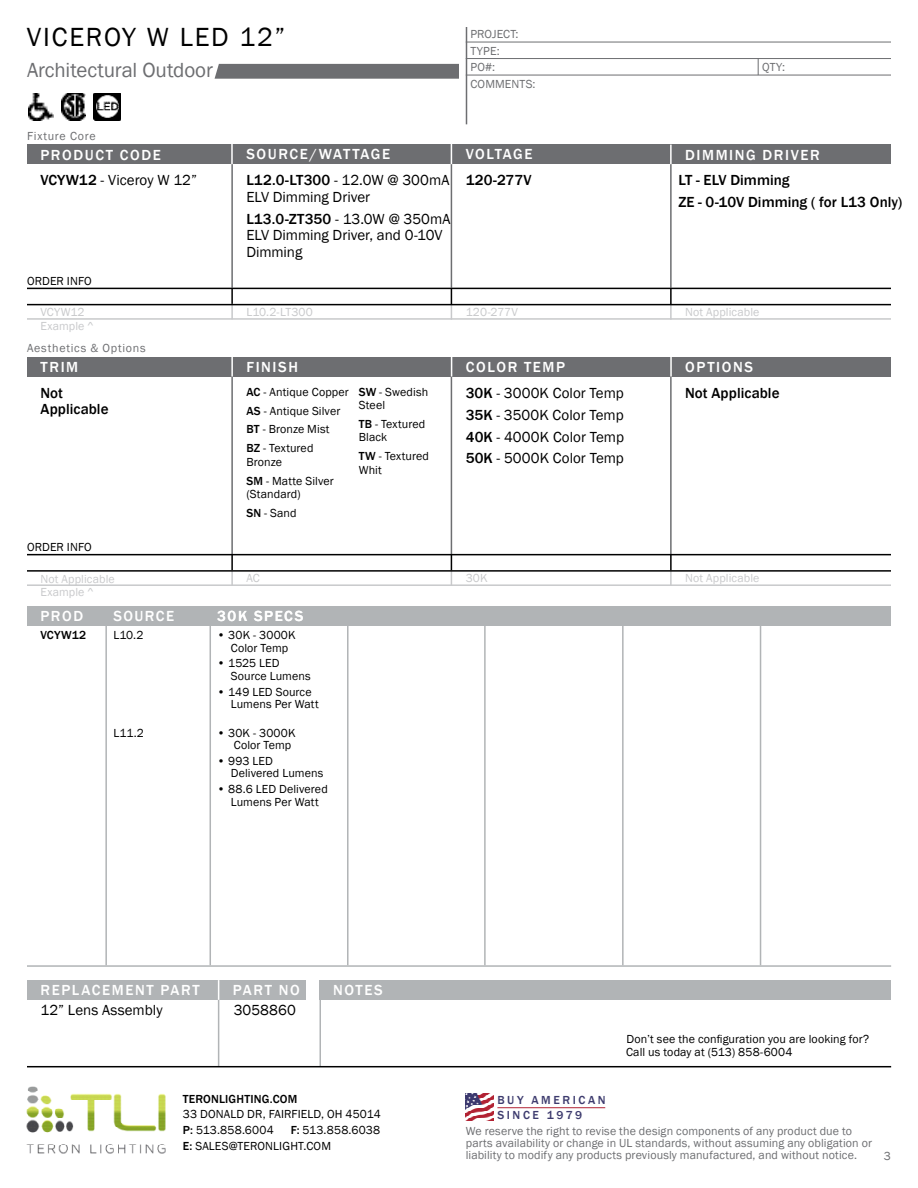
<style>
.page{position:relative;width:918px;height:1188px;background:#fff}
.page>*{position:absolute;margin:0;border:0;box-sizing:border-box;transform-origin:0 0}
.t1{font:27px "Franklin Gothic";letter-spacing:.065em;color:#000}
.t2{font:21px "Franklin Gothic";letter-spacing:-.005em;color:#6d6e71}
.t3{font:15px/16.5px "Franklin Gothic";color:#000}
.t4{font:500 15px "Franklin Gothic";letter-spacing:.105em;color:#fff}
.t5{font:500 15px/21.9px "Franklin Gothic";letter-spacing:.005em;color:#000}
.t6{font:12px/12.8px "Franklin Gothic";letter-spacing:.01em;color:#000}
.t7{font:12px/12px "Franklin Gothic";letter-spacing:.01em;color:#6d6e71}
.t8{font:12px "Franklin Gothic";letter-spacing:.01em;color:#c8c9cb}
.t9{font:500 12px "Franklin Gothic";letter-spacing:.015em;color:#000}
.t10{font:500 12px/15px "Franklin Gothic";letter-spacing:.215em;color:#3d3b6e}
.t11{font:12px "Franklin Gothic";letter-spacing:.065em;color:#6d6e71}
.t12{font:12px "Franklin Gothic";letter-spacing:.06em;color:#6d6e71}
.s1{font-weight:500}
</style>
<div class="page">
<hr style="left:218px;top:997px;width:1px;height:70px;background:#b1b4b6">
<hr style="left:231px;top:370px;width:2px;height:185px;background:#6d6e71">
<hr style="left:670px;top:370px;width:2px;height:185px;background:#6d6e71">
<hr style="left:451px;top:370px;width:1px;height:185px;background:#6d6e71">
<hr style="left:231px;top:158px;width:2px;height:130px;background:#6d6e71">
<hr style="left:670px;top:158px;width:2px;height:130px;background:#6d6e71">
<hr style="left:451px;top:158px;width:1px;height:130px;background:#6d6e71">
<div style="left:27px;top:145px;width:864px;height:19px;background:#6d6e71"></div>
<hr style="left:466px;top:27px;width:1px;height:97px;background:#6d6e71">
<hr style="left:466px;top:42px;width:425px;height:1px;background:#6d6e71">
<hr style="left:466px;top:58px;width:425px;height:1px;background:#6d6e71">
<hr style="left:466px;top:75px;width:425px;height:1px;background:#6d6e71">
<hr style="left:231px;top:141px;width:2px;height:23px;background:#fff">
<svg style="left:670px;top:145px;width:2px;height:19px"></svg>
<svg style="left:451px;top:145px;width:1px;height:19px"></svg>
<div style="left:27px;top:357px;width:864px;height:20px;background:#6d6e71"></div>
<div style="left:27px;top:606px;width:864px;height:20px;background:#b1b4b6"></div>
<hr style="left:231px;top:351px;width:2px;height:26px;background:#fff">
<hr style="left:670px;top:354px;width:2px;height:23px;background:#fff">
<svg style="left:451px;top:357px;width:1px;height:20px"></svg>
<div style="left:27px;top:980px;width:279px;height:20px;background:#b1b4b6"></div>
<div style="left:320px;top:980px;width:571px;height:20px;background:#b1b4b6"></div>
<svg style="left:758px;top:59px;width:1px;height:16px"></svg>
<svg style="left:670px;top:289px;width:2px;height:29px"></svg>
<svg style="left:451px;top:289px;width:1px;height:29px"></svg>
<svg style="left:231px;top:289px;width:2px;height:29px"></svg>
<hr style="left:27px;top:288px;width:864px;height:1px;background:#000">
<hr style="left:27px;top:304px;width:864px;height:1px;background:#000">
<hr style="left:27px;top:318px;width:864px;height:2px;background:#c8c9cb">
<svg style="left:670px;top:555px;width:2px;height:29px"></svg>
<svg style="left:451px;top:555px;width:1px;height:29px"></svg>
<svg style="left:231px;top:555px;width:2px;height:29px"></svg>
<hr style="left:27px;top:554px;width:864px;height:1px;background:#000">
<hr style="left:27px;top:570px;width:864px;height:2px;background:#000">
<hr style="left:27px;top:584px;width:864px;height:2px;background:#c8c9cb">
<hr style="left:105px;top:610px;width:2px;height:355px;background:#b1b4b6">
<hr style="left:622px;top:610px;width:2px;height:355px;background:#b1b4b6">
<hr style="left:760px;top:610px;width:1px;height:355px;background:#b1b4b6">
<hr style="left:210px;top:610px;width:1px;height:355px;background:#b1b4b6">
<hr style="left:347px;top:610px;width:2px;height:355px;background:#b1b4b6">
<hr style="left:484px;top:610px;width:2px;height:355px;background:#b1b4b6">
<hr style="left:27px;top:965px;width:864px;height:2px;background:#b1b4b6">
<svg style="left:218px;top:980px;width:1px;height:20px"></svg>
<hr style="left:320px;top:997px;width:1px;height:70px;background:#b1b4b6">
<img style="left:93px;top:93px;width:27px;height:27px">
<img style="left:62px;top:93px;width:24px;height:27px">
<img style="left:28px;top:93px;width:26px;height:27px">
<svg style="left:215px;top:64px;width:244px;height:15px;background:#717274"></svg>
<hr style="left:27px;top:1066px;width:864px;height:1px;background:#000">
<img style="left:26px;top:1086px;width:140px;height:68px">
<img style="left:466px;top:1093px;width:28px;height:28px">
<hr style="left:497px;top:1107px;width:108px;height:1px;background:#b22335">
<h1 class="t1" style="left:27px;top:20px;width:260px">VICEROY W LED 12”</h1>
<h2 class="t2" style="left:27px;top:57px;width:187px">Architectural Outdoor</h2>
<p class="t12" style="left:27px;top:129px;width:70px">Fixture Core</p>
<p class="t7" style="left:470px;top:26px;width:50px;line-height:16.4px">PROJECT:<br>TYPE:</p>
<p class="t7" style="left:470px;top:78px;width:67px">COMMENTS:</p>
<p class="t7" style="left:470px;top:61px;width:26px">PO#:</p>
<p class="t7" style="left:762px;top:61px;width:24px">QTY:</p>
<p class="t4" style="left:40px;top:146px;width:122px">PRODUCT CODE</p>
<p class="t4" style="left:246px;top:145px;width:145px">SOURCE/WATTAGE</p>
<p class="t4" style="left:466px;top:145px;width:68px">VOLTAGE</p>
<p class="t4" style="left:685px;top:146px;width:136px">DIMMING DRIVER</p>
<p class="t3" style="left:40px;top:172px;width:158px"><span class="s1">VCYW12</span> - Viceroy W 12”</p>
<p class="t3" style="left:246px;top:172px;width:205px"><span class="s1">L12.0-LT300</span> - 12.0W @ 300mA<br>ELV Dimming Driver</p>
<p class="t3" style="left:246px;top:211px;width:206px"><span class="s1">L13.0-ZT350</span> - 13.0W @ 350mA<br>ELV Dimming Driver, and 0-10V<br>Dimming</p>
<p class="t6" style="left:27px;top:275px;width:66px">ORDER INFO</p>
<p class="t5" style="left:466px;top:169px;width:67px">120-277V</p>
<p class="t5" style="left:678px;top:169px;width:225px">LT - ELV Dimming<br>ZE - 0-10V Dimming ( for L13 Only)</p>
<p class="t8" style="left:41px;top:305px;width:46px">VCYW12</p>
<p class="t8" style="left:246px;top:305px;width:68px">L10.2-LT300</p>
<p class="t8" style="left:466px;top:305px;width:54px">120-277V</p>
<p class="t8" style="left:685px;top:305px;width:76px">Not Applicable</p>
<p class="t8" style="left:40px;top:319px;width:55px">Example ^</p>
<p class="t11" style="left:27px;top:341px;width:120px">Aesthetics &amp; Options</p>
<p class="t4" style="left:41px;top:358px;width:39px">TRIM</p>
<p class="t4" style="left:247px;top:358px;width:53px">FINISH</p>
<p class="t4" style="left:466px;top:358px;width:101px">COLOR TEMP</p>
<p class="t4" style="left:685px;top:358px;width:69px">OPTIONS</p>
<p class="t5" style="left:40px;top:385px;width:70px;line-height:16.5px">Not<br>Applicable</p>
<p class="t6" style="left:27px;top:541px;width:66px">ORDER INFO</p>
<p class="t8" style="left:40px;top:571px;width:76px">Not Applicable</p>
<p class="t8" style="left:40px;top:585px;width:55px">Example ^</p>
<p class="t4" style="left:40px;top:606px;width:44px">PROD</p>
<p class="t4" style="left:113px;top:606px;width:62px">SOURCE</p>
<p class="t9" style="left:40px;top:628px;width:47px">VCYW12</p>
<p class="t6" style="left:113px;top:629px;width:32px">L10.2</p>
<p class="t6" style="left:113px;top:727px;width:32px">L11.2</p>
<p class="t6" style="left:359px;top:385px;width:71px;line-height:13.5px"><span class="s1">SW</span> - Swedish<br>Steel</p>
<p class="t6" style="left:359px;top:417px;width:68px;line-height:13.5px"><span class="s1">TB</span> - Textured<br>Black</p>
<p class="t6" style="left:359px;top:450px;width:72px;line-height:13.5px"><span class="s1">TW</span> - Textured<br>Whit</p>
<p class="t6" style="left:246px;top:385px;width:104px"><span class="s1">AC</span> - Antique Copper</p>
<p class="t5" style="left:685px;top:382px;width:96px">Not Applicable</p>
<p class="t6" style="left:246px;top:401px;width:95px;line-height:18.9px"><span class="s1">AS</span> - Antique Silver<br><span class="s1">BT</span> - Bronze Mist<br><span class="s1">BZ</span> - Textured</p>
<p class="t6" style="left:246px;top:453px;width:89px;line-height:18.9px">Bronze<br><span class="s1">SM</span> - Matte Silver</p>
<p class="t6" style="left:246px;top:485px;width:56px;line-height:18.9px">(Standard)<br><span class="s1">SN</span> - Sand</p>
<p class="t3" style="left:466px;top:382px;width:160px;line-height:21.9px;text-align:justify"><span class="s1">30K</span> - 3000K Color Temp <span class="s1">35K</span> - 3500K Color Temp <span class="s1">40K</span> - 4000K Color Temp <span class="s1">50K</span> - 5000K Color Temp</p>
<p class="t8" style="left:246px;top:571px;width:15px">AC</p>
<p class="t8" style="left:466px;top:571px;width:23px">30K</p>
<p class="t8" style="left:685px;top:571px;width:76px">Not Applicable</p>
<p class="t4" style="left:217px;top:606px;width:88px">30K SPECS</p>
<p class="t6" style="left:217px;top:629px;width:80px;text-align:center">• 30K - 3000K<br>Color Temp</p>
<p class="t6" style="left:231px;top:657px;width:81px;text-indent:-13px">• 1525 LED<br>Source Lumens</p>
<p class="t6" style="left:231px;top:685px;width:90px;text-indent:-13px">• 149 LED Source<br>Lumens Per Watt</p>
<p class="t6" style="left:234px;top:726px;width:63px;text-indent:-16px">• 30K - 3000K<br>Color Temp</p>
<p class="t6" style="left:231px;top:755px;width:94px;text-indent:-13px">• 993 LED<br>Delivered Lumens</p>
<p class="t6" style="left:217px;top:783px;width:112px;text-align:center">• 88.6 LED Delivered<br>Lumens Per Watt</p>
<p class="t4" style="left:40px;top:981px;width:161px">REPLACEMENT PART</p>
<p class="t4" style="left:233px;top:981px;width:69px">PART NO</p>
<p class="t4" style="left:333px;top:981px;width:51px">NOTES</p>
<p class="t3" style="left:40px;top:1003px;width:124px">12” Lens Assembly</p>
<p class="t3" style="left:234px;top:1003px;width:64px">3058860</p>
<p class="t6" style="left:626px;top:1032px;width:245px;line-height:13.5px">Don’t see the configuration you are looking for?<br>Call us today at (513) 858-6004</p>
<p class="t9" style="left:183px;top:1091px;width:116px">TERONLIGHTING.COM</p>
<p class="t6" style="left:183px;top:1107px;width:200px;line-height:15.8px">33 DONALD DR, FAIRFIELD, OH 45014<br><span class="s1">P:</span> 513.858.6004</p>
<p class="t10" style="left:497px;top:1093px;width:110px">BUY AMERICAN<br>SINCE 1979</p>
<p class="t6" style="left:183px;top:1123px;width:199px;line-height:15.8px;text-indent:108px"><span class="s1">F:</span> 513.858.6038<br><span class="s1">E:</span> SALES@TERONLIGHT.COM</p>
<p class="t7" style="left:466px;top:1125px;width:408px">We reserve the right to revise the design components of any product due to parts availability or change in UL standards, without assuming any obligation or liability to modify any products previously manufactured, and without notice.</p>
<p class="t7" style="left:884px;top:1150px;width:9px">3</p>
</div>
